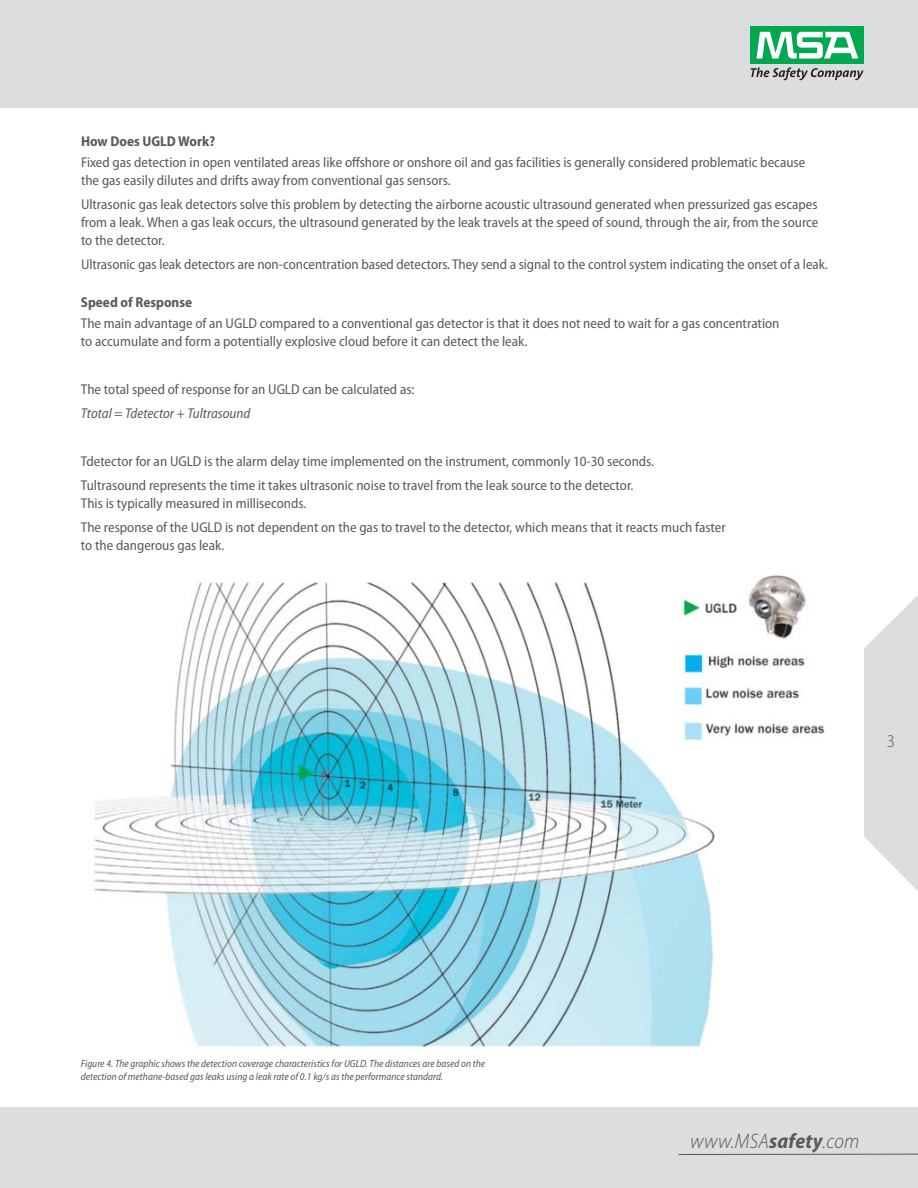
<style>
.page{position:relative;width:918px;height:1188px;background:#fff}
.page>*{position:absolute;margin:0;border:0;box-sizing:border-box;transform-origin:0 0}
.t1{font:italic 300 semi-condensed 21px "Myriad Pro";letter-spacing:.01em;color:#58595b}
.t2{font:300 semi-condensed 18px "Myriad Pro";color:#58595b}
.t3{font:semi-condensed 14.25px/18px "Myriad Pro";color:#58595b}
.t4{font:700 semi-condensed 14.25px "Myriad Pro";color:#58595b}
.t5{font:italic semi-condensed 14.25px "Myriad Pro";color:#58595b}
.t6{font:italic semi-condensed 10.5px/13.5px "Myriad Pro";color:#58595b}
.s1{font-weight:700}
</style>
<div class="page">
<div style="left:1px;top:1107px;width:917px;height:81px;background:#dcddde"></div>
<div style="left:0;top:0;width:918px;height:108px;background:#dcddde"></div>
<div style="left:751px;top:26px;width:113px;height:38px;background:#00a94f"></div>
<svg style="left:756px;top:32px;width:102px;height:27px"></svg>
<svg style="left:751px;top:67px;width:113px;height:13px"></svg>
<hr style="left:678px;top:1154px;width:240px;height:1px;background:#58595b">
<svg style="left:864px;top:595px;width:54px;height:296px"></svg>
<hr style="left:0;top:1107px;width:1px;height:81px;background:#dcddde">
<img style="left:94px;top:575px;width:731px;height:475px">
<p class="t4" style="left:81px;top:136px;width:136px">How Does UGLD Work?</p>
<p class="t3" style="left:81px;top:154px;width:726px">Fixed gas detection in open ventilated areas like offshore or onshore oil and gas facilities is generally considered problematic because the gas easily dilutes and drifts away from conventional gas sensors.</p>
<p class="t3" style="left:81px;top:196px;width:739px;text-align:justify">Ultrasonic gas leak detectors solve this problem by detecting the airborne acoustic ultrasound generated when pressurized gas escapes from a leak. When a gas leak occurs, the ultrasound generated by the leak travels at the speed of sound, through the air, from the source to the detector.</p>
<p class="t3" style="left:81px;top:256px;width:748px">Ultrasonic gas leak detectors are non-concentration based detectors. They send a signal to the control system indicating the onset of a leak.</p>
<p class="t4" style="left:81px;top:297px;width:113px">Speed of Response</p>
<p class="t3" style="left:81px;top:315px;width:700px">The main advantage of an UGLD compared to a conventional gas detector is that it does not need to wait for a gas concentration to accumulate and form a potentially explosive cloud before it can detect the leak.</p>
<p class="t3" style="left:81px;top:382px;width:335px">The total speed of response for an UGLD can be calculated as:</p>
<p class="t5" style="left:81px;top:408px;width:171px">Ttotal = Tdetector + Tultrasound</p>
<p class="t3" style="left:81px;top:451px;width:575px;line-height:24px">Tdetector for an UGLD is the alarm delay time implemented on the instrument, commonly 10-30 seconds.<br>Tultrasound represents the time it takes ultrasonic noise to travel from the leak source to the detector.</p>
<p class="t3" style="left:81px;top:493px;width:646px;line-height:24px">This is typically measured in milliseconds.<br>The response of the UGLD is not dependent on the gas to travel to the detector, which means that it reacts much faster</p>
<p class="t3" style="left:81px;top:538px;width:145px">to the dangerous gas leak.</p>
<p class="t2" style="left:887px;top:730px;width:10px">3</p>
<p class="t6" style="left:81px;top:1057px;width:406px">Figure 4. The graphic shows the detection coverage characteristics for UGLD. The distances are based on the detection of methane-based gas leaks using a leak rate of 0.1 kg/s as the performance standard.</p>
<h1 class="t1" style="left:690px;top:1129px;width:170px">www.MSA<span class="s1">safety</span>.com</h1>
</div>
